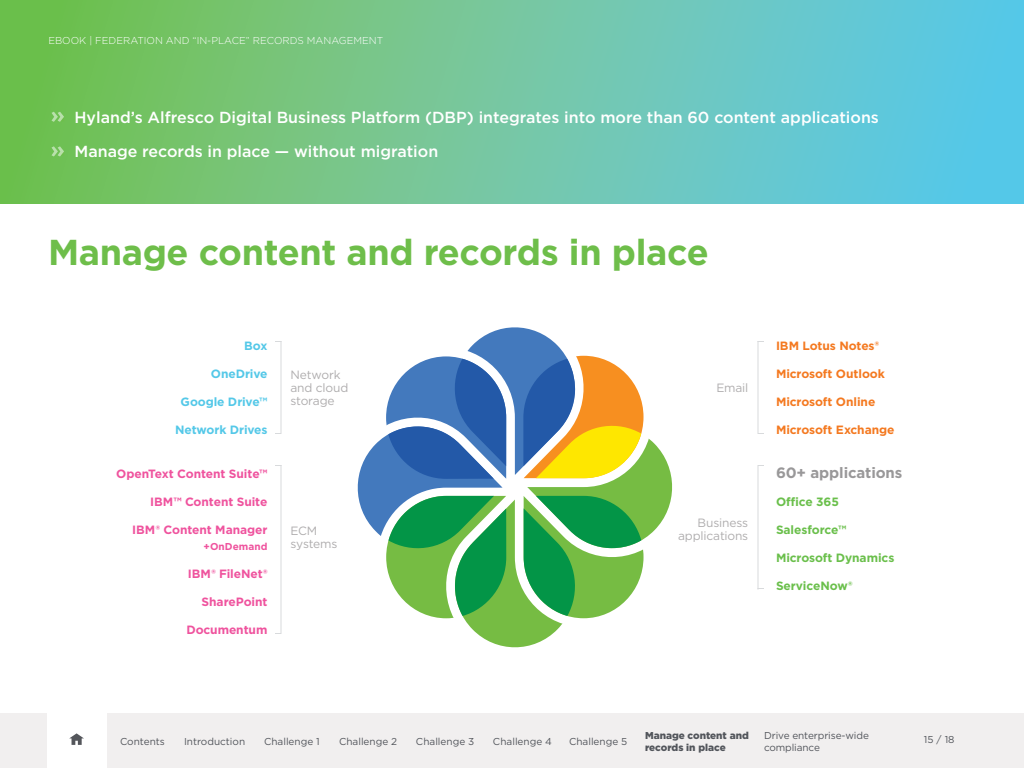
<style>
.page{position:relative;width:1024px;height:768px;background:#fff}
.page>*{position:absolute;margin:0;border:0;box-sizing:border-box;transform-origin:0 0}
.t1{font:700 36px "Gotham";letter-spacing:-.01em;color:#6ebe4a}
.t2{font:500 16px/34px "Gotham HTF";color:#fff}
.t3{font:700 15px "Gotham";letter-spacing:-.005em;color:#999899}
.t4{font:700 12px "Gotham";letter-spacing:-.005em;color:#ef539e}
.t5{font:700 12px "Gotham";letter-spacing:-.01em;color:#f47920}
.t6{font:12px/13px "Gotham";letter-spacing:-.015em;color:#afadae}
.t7{font:700 12px "Gotham";letter-spacing:-.01em;color:#6abf4b}
.t8{font:700 12px "Gotham";letter-spacing:-.01em;color:#54c8e8}
.t9{font:10px/12px "Gotham";color:#52555b}
.t10{font:300 10px "Gotham HTF";color:#fff}
.t11{font:900 10px/12px "Gotham";color:#52555b}
.t12{font:700 10px "Gotham";letter-spacing:.005em;color:#ef539e}
.t13{font:10px "Gotham HTF";color:#52555b}
</style>
<div class="page">
<div style="left:0;top:713px;width:1024px;height:55px;background:#f1efef"></div>
<div style="left:47px;top:713px;width:59px;height:55px;background:#fff"></div>
<svg style="left:69px;top:733px;width:15px;height:12px"></svg>
<svg style="left:0;top:0;width:1024px;height:204px;background:#6dc5a0"></svg>
<svg style="left:357px;top:327px;width:316px;height:321px"></svg>
<hr style="left:280px;top:341px;width:2px;height:92px;background:#d8dadc">
<hr style="left:280px;top:465px;width:2px;height:168px;background:#d8dadc">
<hr style="left:758px;top:341px;width:1px;height:92px;background:#d8dadc">
<hr style="left:758px;top:466px;width:1px;height:124px;background:#d8dadc">
<svg style="left:52px;top:112px;width:12px;height:10px"></svg>
<svg style="left:52px;top:146px;width:12px;height:11px"></svg>
<p class="t10" style="left:48px;top:35px;width:336px">EBOOK | FEDERATION AND “IN-PLACE” RECORDS MANAGEMENT</p>
<p class="t2" style="left:74px;top:100px;width:806px">Hyland’s Alfresco Digital Business Platform (DBP) integrates into more than 60 content applications<br>Manage records in place — without migration</p>
<h1 class="t1" style="left:48px;top:228px;width:662px">Manage content and records in place</h1>
<p class="t8" style="left:244px;top:337px;width:25px">Box</p>
<p class="t8" style="left:211px;top:365px;width:58px">OneDrive</p>
<p class="t8" style="left:181px;top:393px;width:88px">Google Drive™</p>
<p class="t8" style="left:175px;top:421px;width:94px">Network Drives</p>
<p class="t4" style="left:116px;top:465px;width:153px">OpenText Content Suite™</p>
<p class="t4" style="left:150px;top:493px;width:119px">IBM™ Content Suite</p>
<p class="t4" style="left:132px;top:521px;width:137px">IBM® Content Manager</p>
<p class="t12" style="left:204px;top:539px;width:65px">+OnDemand</p>
<p class="t4" style="left:188px;top:565px;width:81px">IBM® FileNet®</p>
<p class="t4" style="left:202px;top:593px;width:67px">SharePoint</p>
<p class="t4" style="left:186px;top:621px;width:83px">Documentum</p>
<p class="t6" style="left:290px;top:368px;width:59px">Network and cloud storage</p>
<p class="t6" style="left:290px;top:524px;width:49px">ECM systems</p>
<p class="t6" style="left:716px;top:381px;width:33px">Email</p>
<p class="t6" style="left:678px;top:516px;width:72px;text-align:right">Business applications</p>
<p class="t5" style="left:776px;top:337px;width:105px">IBM Lotus Notes®</p>
<p class="t5" style="left:776px;top:365px;width:111px">Microsoft Outlook</p>
<p class="t5" style="left:776px;top:393px;width:101px">Microsoft Online</p>
<p class="t5" style="left:776px;top:421px;width:120px">Microsoft Exchange</p>
<p class="t3" style="left:776px;top:462px;width:128px">60+ applications</p>
<p class="t7" style="left:776px;top:493px;width:64px">Office 365</p>
<p class="t7" style="left:776px;top:521px;width:72px">Salesforce™</p>
<p class="t7" style="left:776px;top:549px;width:120px">Microsoft Dynamics</p>
<p class="t7" style="left:776px;top:577px;width:78px">ServiceNow®</p>
<p class="t9" style="left:120px;top:735px;width:46px">Contents</p>
<p class="t9" style="left:184px;top:735px;width:63px">Introduction</p>
<p class="t9" style="left:264px;top:735px;width:57px">Challenge 1</p>
<p class="t9" style="left:339px;top:735px;width:60px">Challenge 2</p>
<p class="t9" style="left:416px;top:735px;width:60px">Challenge 3</p>
<p class="t9" style="left:764px;top:729px;width:106px">Drive enterprise-wide compliance</p>
<p class="t9" style="left:493px;top:735px;width:60px">Challenge 4</p>
<p class="t9" style="left:569px;top:735px;width:60px">Challenge 5</p>
<p class="t11" style="left:645px;top:729px;width:105px">Manage content and records in place</p>
<p class="t13" style="left:924px;top:734px;width:32px">15 / 18</p>
</div>
